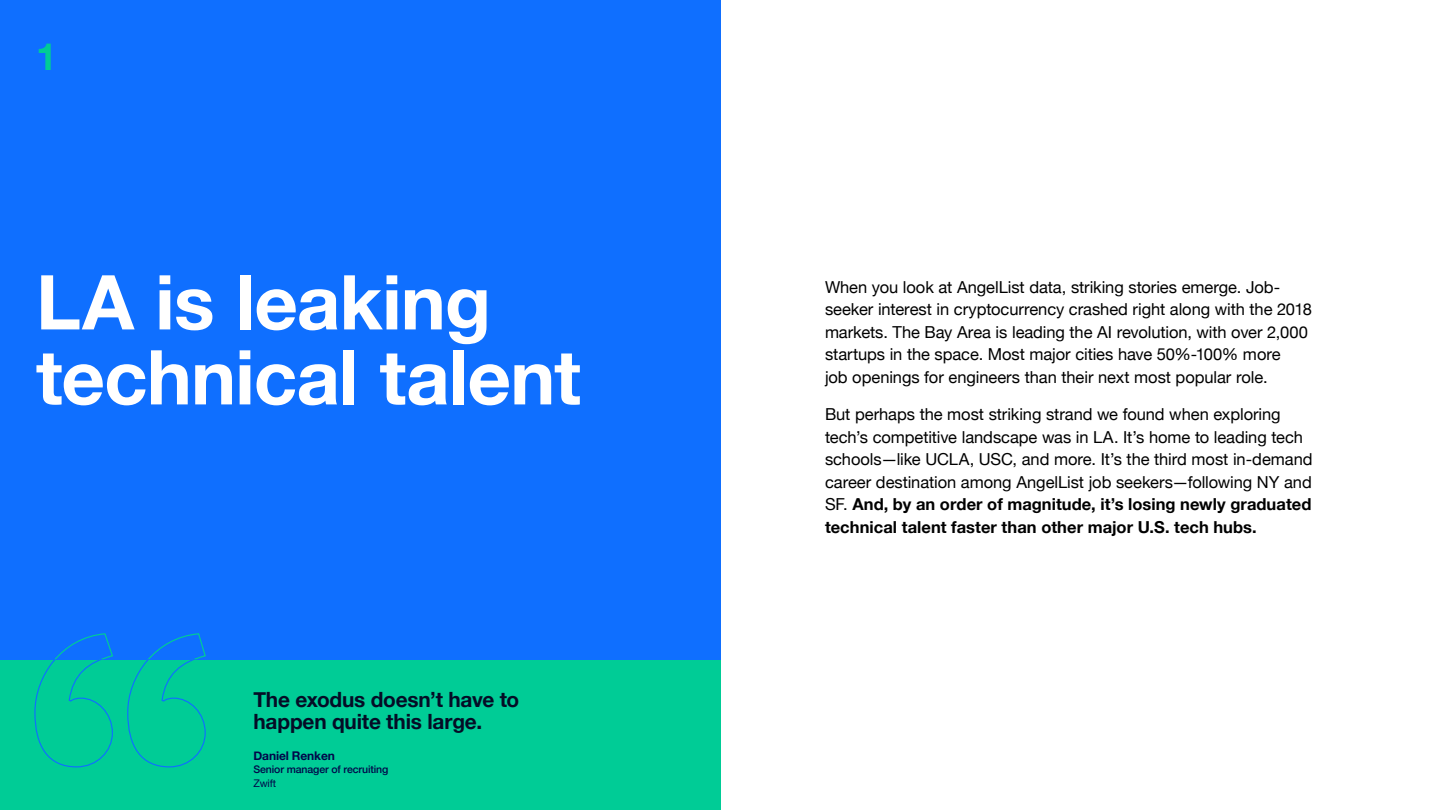
<style>
.page{position:relative;width:1440px;height:810px;background:#fff}
.page>*{position:absolute;margin:0;border:0;box-sizing:border-box;transform-origin:0 0}
.t1{font:700 75.75px/75px "Helvetica Neue";letter-spacing:-.01em;color:#fff}
.t2{font:700 37.5px "Helvetica Neue";color:#00cc96}
.t3{font:700 21px/22.5px "Helvetica Neue";letter-spacing:-.01em;color:#050c26}
.t4{font:16.5px/22.5px "Helvetica Neue";letter-spacing:-.005em;color:#000}
.t5{font:700 12px "Helvetica Neue";letter-spacing:-.01em;color:#000649}
.t6{font:500 10.5px "Helvetica Neue";letter-spacing:-.01em;color:#000649}
.t7{font:10.5px "Helvetica Neue";letter-spacing:-.01em;color:#000649}
.s1{font-weight:700}
</style>
<div class="page">
<div style="left:0;top:0;width:720px;height:660px;background:#0f6fff"></div>
<div style="left:0;top:660px;width:720px;height:150px;background:#00cc96"></div>
<svg style="left:34px;top:633px;width:172px;height:135px"></svg>
<h2 class="t2" style="left:36px;top:27px;width:22px">1</h2>
<h1 class="t1" style="left:36px;top:267px;width:546px">LA is leaking technical talent</h1>
<p class="t3" style="left:254px;top:689px;width:267px">The exodus doesn’t have to happen quite this large.</p>
<p class="t5" style="left:254px;top:746px;width:83px">Daniel Renken</p>
<p class="t6" style="left:254px;top:761px;width:136px">Senior manager of recruiting</p>
<p class="t7" style="left:254px;top:775px;width:24px">Zwift</p>
<p class="t4" style="left:825px;top:277px;width:488px">When you look at AngelList data, striking stories emerge. Job&shy;seeker interest in cryptocurrency crashed right along with the 2018 markets. The Bay Area is leading the AI revolution, with over 2,000 startups in the space. Most major cities have 50%-100% more<br>job openings for engineers than their next most popular role.</p>
<p class="t4" style="left:825px;top:404px;width:489px">But perhaps the most striking strand we found when exploring tech’s competitive landscape was in LA. It’s home to leading tech schools—like UCLA, USC, and more. It’s the third most in-demand career destination among AngelList job seekers—following NY and SF. <span class="s1">And, by an order of magnitude, it’s losing newly graduated technical talent faster than other major U.S. tech hubs.</span></p>
</div>
